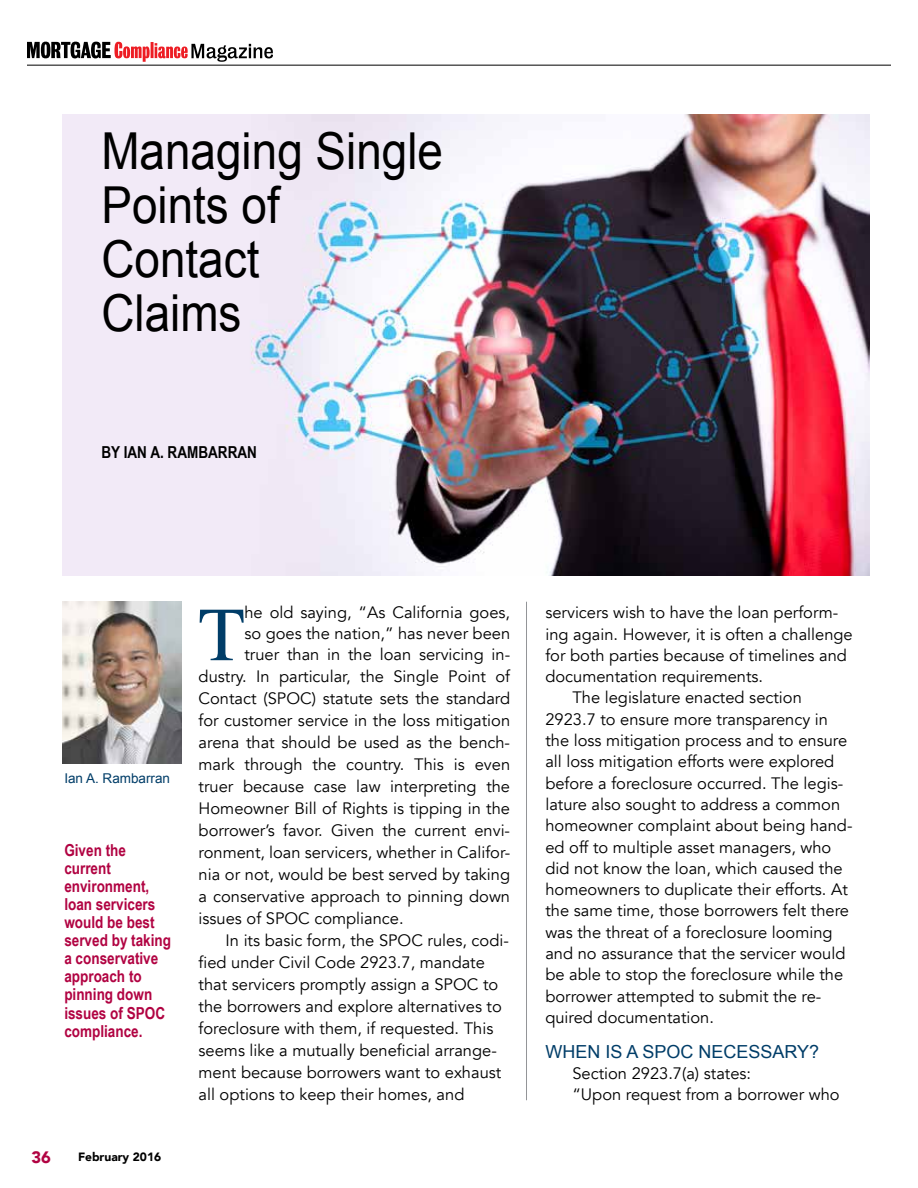
<style>
.page{position:relative;width:918px;height:1188px;background:#fff}
.page>*{position:absolute;margin:0;border:0;box-sizing:border-box;transform-origin:0 0}
.t1{font:76.35px "Times";color:#003d68}
.t2{font:51px/53.8px "Arial";color:#000;scale:.9 1}
.t3{font:18px "Arial";color:#003d68}
.t4{font:16.5px/21.3px "Avenir";color:#000}
.t5{font:700 16.5px/18px "Arial Narrow";color:#b10342}
.t6{font:700 16.5px "Arial Narrow";color:#000}
.t7{font:900 16.5px "Avenir";color:#b10342}
.t8{font:13.5px "Arial";color:#003d68}
.t9{font:900 12px "Avenir";color:#000}
</style>
<div class="page">
<img style="left:63px;top:115px;width:807px;height:461px">
<hr style="left:526px;top:602px;width:1px;height:498px;background:#939598">
<img style="left:63px;top:602px;width:119px;height:162px">
<hr style="left:27px;top:65px;width:864px;height:1px;background:#000">
<svg style="left:27px;top:42px;width:246px;height:20px"></svg>
<h2 class="t2" style="left:101px;top:125px;width:381px">Managing Single<br>Points of<br>Contact<br>Claims</h2>
<p class="t6" style="left:101px;top:440px;width:157px">BY IAN A. RAMBARRAN</p>
<p class="t8" style="left:64px;top:769px;width:107px">Ian A. Rambarran</p>
<p class="t5" style="left:64px;top:841px;width:108px">Given the current environment, loan servicers would be best served by taking a conservative approach to pinning down issues of SPOC compliance.</p>
<p class="t7" style="left:32px;top:1143px;width:21px">36</p>
<p class="t9" style="left:78px;top:1147px;width:85px">February 2016</p>
<h1 class="t1" style="left:199px;top:563px;width:48px">T</h1>
<p class="t4" style="left:244px;top:602px;width:267px">he old saying, “As California goes,</p>
<p class="t4" style="left:244px;top:623px;width:267px">so goes the nation,” has never been</p>
<p class="t4" style="left:244px;top:644px;width:267px">truer than in the loan servicing in-</p>
<p class="t4" style="left:199px;top:666px;width:313px">dustry. In particular, the Single Point of</p>
<p class="t4" style="left:199px;top:688px;width:313px">Contact (SPOC) statute sets the standard</p>
<p class="t4" style="left:199px;top:710px;width:313px">for customer service in the loss mitigation</p>
<p class="t4" style="left:199px;top:732px;width:313px">arena that should be used as the bench-</p>
<p class="t4" style="left:199px;top:754px;width:313px">mark through the country. This is even</p>
<p class="t4" style="left:199px;top:776px;width:313px">truer because case law interpreting the</p>
<p class="t4" style="left:199px;top:798px;width:313px">Homeowner Bill of Rights is tipping in the</p>
<p class="t4" style="left:199px;top:820px;width:313px">borrower’s favor. Given the current envi-</p>
<p class="t4" style="left:199px;top:842px;width:313px">ronment, loan servicers, whether in Califor-</p>
<p class="t4" style="left:199px;top:864px;width:313px">nia or not, would be best served by taking</p>
<p class="t4" style="left:199px;top:886px;width:313px">a conservative approach to pinning down</p>
<p class="t4" style="left:199px;top:908px;width:207px">issues of SPOC compliance.</p>
<p class="t4" style="left:226px;top:930px;width:285px">In its basic form, the SPOC rules, codi-</p>
<p class="t4" style="left:199px;top:952px;width:288px">fied under Civil Code 2923.7, mandate</p>
<p class="t4" style="left:199px;top:974px;width:301px">that servicers promptly assign a SPOC to</p>
<p class="t4" style="left:199px;top:996px;width:305px">the borrowers and explore alternatives to</p>
<p class="t4" style="left:199px;top:1018px;width:296px">foreclosure with them, if requested. This</p>
<p class="t4" style="left:199px;top:1040px;width:300px">seems like a mutually beneficial arrange-</p>
<p class="t4" style="left:199px;top:1062px;width:304px">ment because borrowers want to exhaust</p>
<p class="t4" style="left:199px;top:1084px;width:267px">all options to keep their homes, and</p>
<p class="t4" style="left:545px;top:602px;width:294px">servicers wish to have the loan perform-</p>
<p class="t4" style="left:545px;top:623px;width:309px">ing again. However, it is often a challenge</p>
<p class="t4" style="left:545px;top:645px;width:303px">for both parties because of timelines and</p>
<p class="t4" style="left:545px;top:666px;width:219px">documentation requirements.</p>
<p class="t4" style="left:572px;top:687px;width:231px">The legislature enacted section</p>
<p class="t4" style="left:545px;top:709px;width:284px">2923.7 to ensure more transparency in</p>
<p class="t4" style="left:545px;top:730px;width:303px">the loss mitigation process and to ensure</p>
<p class="t4" style="left:545px;top:751px;width:290px">all loss mitigation efforts were explored</p>
<p class="t4" style="left:545px;top:773px;width:299px">before a foreclosure occurred. The legis-</p>
<p class="t4" style="left:545px;top:794px;width:296px">lature also sought to address a common</p>
<p class="t4" style="left:545px;top:815px;width:309px">homeowner complaint about being hand-</p>
<p class="t4" style="left:545px;top:836px;width:287px">ed off to multiple asset managers, who</p>
<p class="t4" style="left:545px;top:858px;width:299px">did not know the loan, which caused the</p>
<p class="t4" style="left:545px;top:879px;width:304px">homeowners to duplicate their efforts. At</p>
<p class="t4" style="left:545px;top:900px;width:305px">the same time, those borrowers felt there</p>
<p class="t4" style="left:545px;top:922px;width:289px">was the threat of a foreclosure looming</p>
<p class="t4" style="left:545px;top:943px;width:302px">and no assurance that the servicer would</p>
<p class="t4" style="left:545px;top:964px;width:299px">be able to stop the foreclosure while the</p>
<p class="t4" style="left:545px;top:986px;width:278px">borrower attempted to submit the re-</p>
<p class="t4" style="left:545px;top:1007px;width:170px">quired documentation.</p>
<p class="t3" style="left:545px;top:1040px;width:275px">WHEN IS A SPOC NECESSARY?</p>
<p class="t4" style="left:572px;top:1063px;width:269px">Section 2923.7(a) states:<br>“Upon request from a borrower who</p>
</div>
